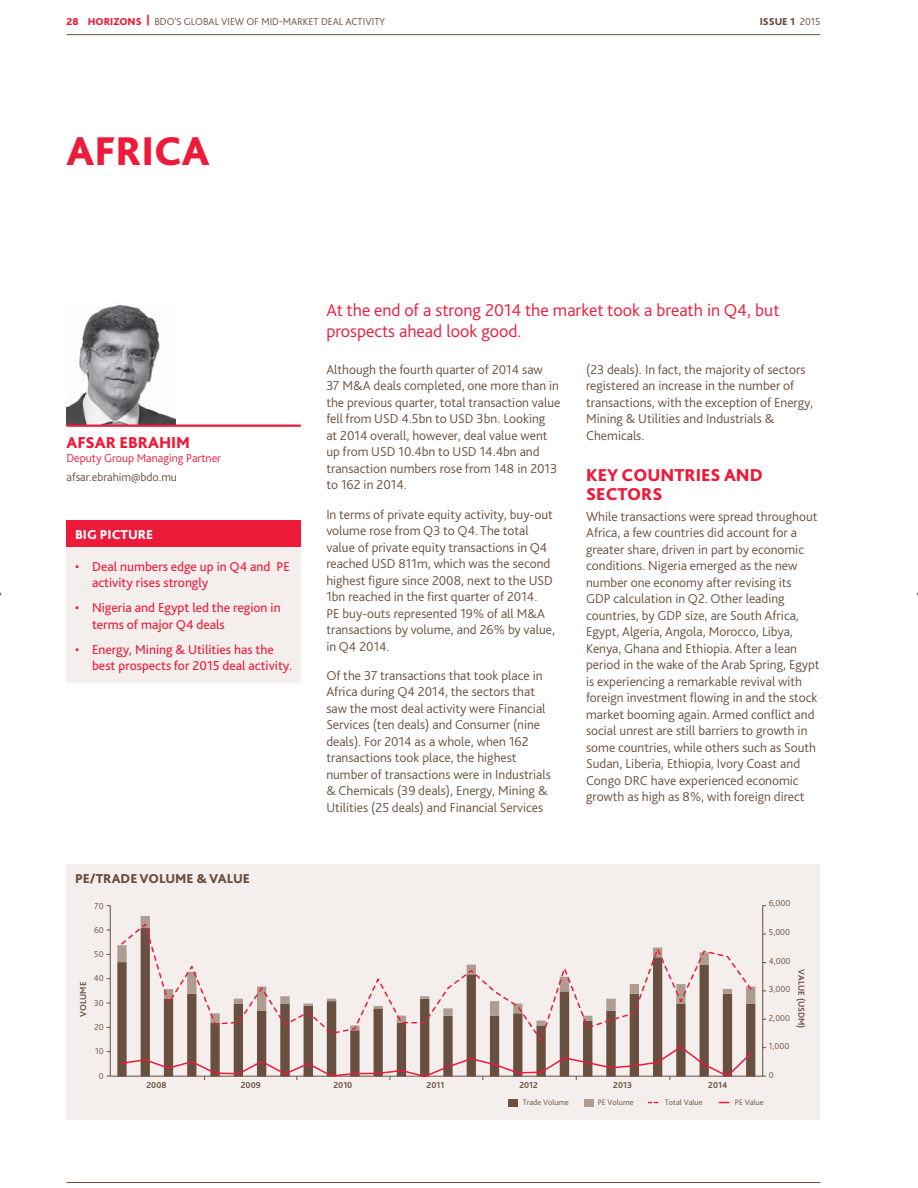
<style>
.page{position:relative;width:918px;height:1188px;background:#fff}
.page>*{position:absolute;margin:0;border:0;box-sizing:border-box;transform-origin:0 0}
.t1{font:800 42px "Bliss Pro";color:#ed1a3a}
.t2{font:300 18px/21px "Bliss Pro";color:#ed1a3a}
.t3{font:800 18px/19.5px "Bliss Pro";color:#ed1a3a}
.t4{font:800 16.5px "Bliss Pro";color:#ed1a3a}
.t5{font:300 13.5px/16.5px "Bliss Pro";color:#684f40}
.t6{font:13.5px/16.5px "Bliss Pro";color:#ed1a3a}
.t7{font:800 13.5px "Bliss Pro";color:#684f40}
.t8{font:800 13.5px "Bliss Pro";color:#fff}
.t9{font:300 12px "Bliss Pro";color:#ed1a3a}
.t10{font:300 12px "Bliss Pro";color:#684f40}
.t11{font:300 10.5px "Bliss Pro";color:#684f40}
.t12{font:800 10.5px "Bliss Pro";color:#684f40}
.t13{font:300 9px "Bliss Pro";color:#695141}
.t14{font:700 9px "Bliss Pro";color:#695141}
.t15{font:700 9px "Bliss Pro";color:#684f40}
.t16{font:300 8.25px "Bliss Pro";color:#695141}
.s1{font-weight:800;color:#ed1a3a}
.s2{font-weight:300}
</style>
<div class="page">
<hr style="left:67px;top:1182px;width:753px;height:1px;background:#684f40">
<hr style="left:67px;top:34px;width:753px;height:1px;background:#684f40">
<img style="left:67px;top:304px;width:108px;height:121px">
<div style="left:67px;top:864px;width:753px;height:255px;background:#f4efec"></div>
<div style="left:508px;top:1099px;width:10px;height:7px;background:#684f40"></div>
<div style="left:584px;top:1099px;width:9px;height:7px;background:#af9c90"></div>
<hr style="left:110px;top:1076px;width:653px;height:1px;background:#684f40">
<svg style="left:117px;top:916px;width:638px;height:114px"></svg>
<svg style="left:120px;top:922px;width:633px;height:122px"></svg>
<svg style="left:120px;top:1045px;width:633px;height:35px"></svg>
<hr style="left:762px;top:906px;width:1px;height:170px;background:#684f40">
<hr style="left:110px;top:906px;width:1px;height:170px;background:#684f40">
<hr style="left:67px;top:425px;width:234px;height:2px;background:#ed1a3a">
<div style="left:67px;top:520px;width:234px;height:28px;background:#ed1a3a"></div>
<div style="left:67px;top:548px;width:234px;height:135px;background:#f4efec"></div>
<p class="t11" style="left:67px;top:17px;width:320px"><span class="s1">28 HORIZONS |</span> BDO'S GLOBAL VIEW OF MID-MARKET DEAL ACTIVITY</p>
<p class="t12" style="left:760px;top:15px;width:62px">ISSUE 1 <span class="s2">2015</span></p>
<h1 class="t1" style="left:67px;top:126px;width:145px">AFRICA</h1>
<p class="t4" style="left:67px;top:433px;width:125px">AFSAR EBRAHIM</p>
<p class="t9" style="left:67px;top:454px;width:156px">Deputy Group Managing Partner</p>
<p class="t10" style="left:67px;top:472px;width:112px">afsar.ebrahim@bdo.mu</p>
<p class="t8" style="left:75px;top:527px;width:80px">BIG PICTURE</p>
<p class="t6" style="left:92px;top:559px;width:199px;text-indent:-17px">• Deal numbers edge up in Q4 and PE activity rises strongly</p>
<p class="t6" style="left:92px;top:601px;width:190px;text-indent:-17px">• Nigeria and Egypt led the region in terms of major Q4 deals</p>
<p class="t6" style="left:92px;top:642px;width:202px;text-indent:-17px">• Energy, Mining &amp; Utilities has the best prospects for 2015 deal activity.</p>
<p class="t7" style="left:75px;top:870px;width:176px">PE/TRADE VOLUME &amp; VALUE</p>
<p class="t13" style="left:95px;top:902px;width:11px">70</p>
<p class="t13" style="left:94px;top:926px;width:11px">60</p>
<p class="t15" style="left:78px;top:1017px;width:36px;rotate:-90deg">VOLUME</p>
<p class="t13" style="left:94px;top:951px;width:11px">50</p>
<p class="t13" style="left:94px;top:975px;width:11px">40</p>
<p class="t13" style="left:94px;top:999px;width:11px">30</p>
<p class="t13" style="left:94px;top:1024px;width:11px">20</p>
<p class="t13" style="left:95px;top:1048px;width:10px">10</p>
<h2 class="t2" style="left:326px;top:302px;width:455px">At the end of a strong 2014 the market took a breath in Q4, but prospects ahead look good.</h2>
<p class="t5" style="left:326px;top:362px;width:236px">Although the fourth quarter of 2014 saw<br>37 M&amp;A deals completed, one more than in the previous quarter, total transaction value fell from USD 4.5bn to USD 3bn. Looking<br>at 2014 overall, however, deal value went up from USD 10.4bn to USD 14.4bn and transaction numbers rose from 148 in 2013 to 162 in 2014.</p>
<p class="t5" style="left:326px;top:507px;width:230px">In terms of private equity activity, buy-out volume rose from Q3 to Q4. The total value of private equity transactions in Q4 reached USD 811m, which was the second highest figure since 2008, next to the USD 1bn reached in the first quarter of 2014.<br>PE buy-outs represented 19% of all M&amp;A transactions by volume, and 26% by value, in Q4 2014.</p>
<p class="t5" style="left:326px;top:668px;width:226px">Of the 37 transactions that took place in Africa during Q4 2014, the sectors that saw the most deal activity were Financial Services (ten deals) and Consumer (nine deals). For 2014 as a whole, when 162 transactions took place, the highest number of transactions were in Industrials &amp; Chemicals (39 deals), Energy, Mining &amp; Utilities (25 deals) and Financial Services</p>
<p class="t5" style="left:586px;top:362px;width:229px">(23 deals). In fact, the majority of sectors registered an increase in the number of transactions, with the exception of Energy, Mining &amp; Utilities and Industrials &amp; Chemicals.</p>
<h2 class="t3" style="left:586px;top:465px;width:178px">KEY COUNTRIES AND<br>SECTORS</h2>
<p class="t5" style="left:586px;top:509px;width:235px">While transactions were spread throughout Africa, a few countries did account for a greater share, driven in part by economic conditions. Nigeria emerged as the new number one economy after revising its GDP calculation in Q2. Other leading countries, by GDP size, are South Africa, Egypt, Algeria, Angola, Morocco, Libya, Kenya, Ghana and Ethiopia. After a lean period in the wake of the Arab Spring, Egypt is experiencing a remarkable revival with foreign investment flowing in and the stock market booming again. Armed conflict and social unrest are still barriers to growth in some countries, while others such as South Sudan, Liberia, Ethiopia, Ivory Coast and Congo DRC have experienced economic growth as high as 8%, with foreign direct</p>
<p class="t13" style="left:769px;top:900px;width:23px">6,000</p>
<p class="t13" style="left:769px;top:929px;width:23px">5,000</p>
<p class="t13" style="left:769px;top:957px;width:23px">4,000</p>
<p class="t13" style="left:769px;top:986px;width:23px">3,000</p>
<p class="t14" style="left:807px;top:969px;width:61px;rotate:90deg">VALUE (USDM)</p>
<p class="t13" style="left:769px;top:1014px;width:23px">2,000</p>
<p class="t13" style="left:769px;top:1043px;width:22px">1,000</p>
<p class="t13" style="left:99px;top:1072px;width:6px">0</p>
<p class="t13" style="left:769px;top:1071px;width:6px">0</p>
<p class="t14" style="left:147px;top:1080px;width:22px">2008</p>
<p class="t14" style="left:241px;top:1080px;width:21px">2009</p>
<p class="t14" style="left:334px;top:1080px;width:20px">2010</p>
<p class="t14" style="left:427px;top:1080px;width:19px">2011</p>
<p class="t14" style="left:519px;top:1080px;width:20px">2012</p>
<p class="t14" style="left:613px;top:1080px;width:20px">2013</p>
<p class="t14" style="left:708px;top:1080px;width:21px">2014</p>
<p class="t16" style="left:523px;top:1099px;width:48px">Trade Volume</p>
<p class="t16" style="left:598px;top:1099px;width:37px">PE Volume</p>
<p class="t16" style="left:665px;top:1099px;width:39px">Total Value</p>
<p class="t16" style="left:735px;top:1099px;width:30px">PE Value</p>
</div>
